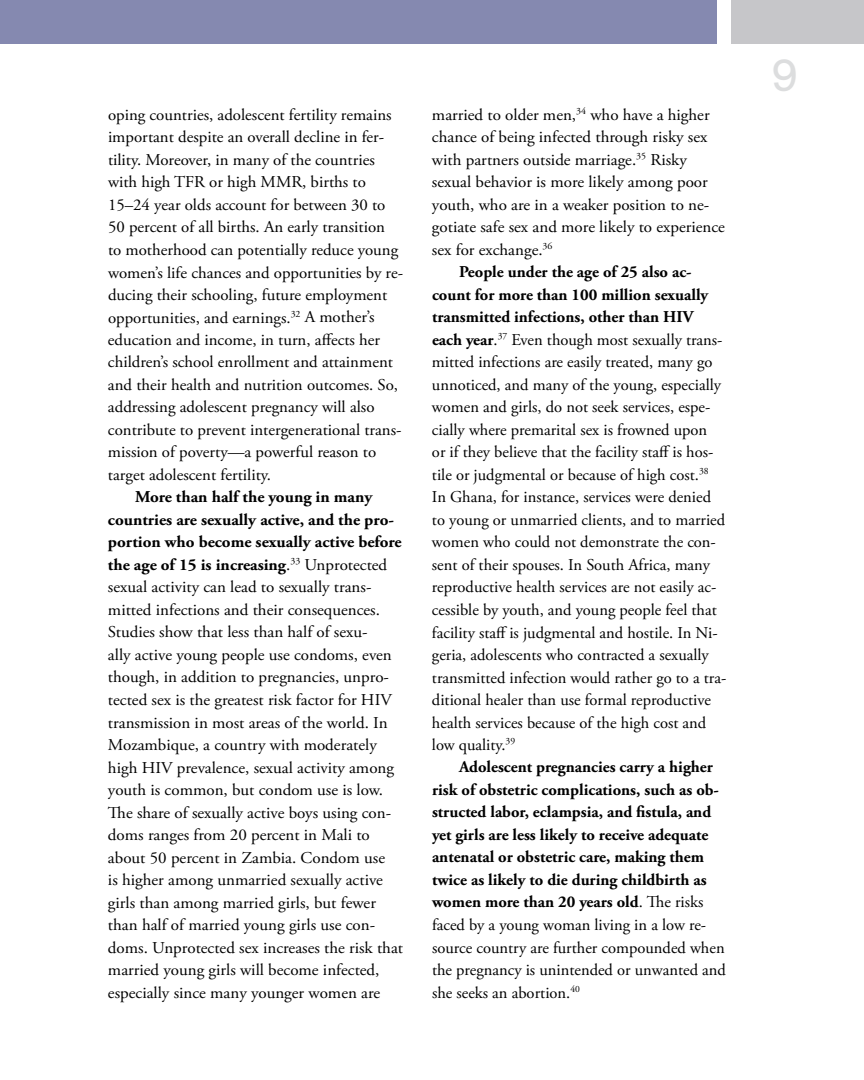
<style>
.page{position:relative;width:864px;height:1080px;background:#fff}
.page>*{position:absolute;margin:0;border:0;box-sizing:border-box;transform-origin:0 0}
.t1{font:45px "AG Schoolbook";color:#dcddde}
.t2{font:16.5px/22.5px "Adobe Garamond Pro";color:#000}
.t3{font:700 16.5px "Adobe Garamond Pro";color:#000}
.s1{font-weight:700}
.s2{font-weight:400}
</style>
<div class="page">
<div style="left:731px;top:0;width:133px;height:44px;background:#c6c6c9"></div>
<div style="left:0;top:0;width:717px;height:44px;background:#8589b0"></div>
<p class="t2" style="left:108px;top:104px;width:297px">oping countries, adolescent fertility remains important despite an overall decline in fer&shy;tility. Moreover, in many of the countries with high TFR or high MMR, births to 15–24 year olds account for between 30 to 50 percent of all births. An early transition<br>to motherhood can potentially reduce young women’s life chances and opportunities by re&shy;ducing their schooling, future employment opportunities, and earnings.<sup>32</sup> A mother’s education and income, in turn, affects her children’s school enrollment and attainment and their health and nutrition outcomes. So, addressing adolescent pregnancy will also contribute to prevent intergenerational trans&shy;mission of poverty—a powerful reason to target adolescent fertility.</p>
<p class="t2" style="left:108px;top:487px;width:297px;text-indent:27px"><span class="s1">More than half the young in many countries are sexually active, and the pro&shy;portion who become sexually active before the age of 15 is increasing</span>.<sup>33</sup> Unprotected sexual activity can lead to sexually trans&shy;mitted infections and their consequences.<br>Studies show that less than half of sexu-<br>ally active young people use condoms, even though, in addition to pregnancies, unpro&shy;tected sex is the greatest risk factor for HIV transmission in most areas of the world. In Mozambique, a country with moderately high HIV prevalence, sexual activity among youth is common, but condom use is low.<br>The share of sexually active boys using con&shy;doms ranges from 20 percent in Mali to about 50 percent in Zambia. Condom use<br>is higher among unmarried sexually active girls than among married girls, but fewer than half of married young girls use con&shy;doms. Unprotected sex increases the risk that married young girls will become infected, especially since many younger women are</p>
<p class="t2" style="left:432px;top:104px;width:279px">married to older men,<sup>34</sup> who have a higher</p>
<p class="t2" style="left:432px;top:127px;width:277px">chance of being infected through risky sex</p>
<p class="t2" style="left:432px;top:149px;width:256px">with partners outside marriage.<sup>35</sup> Risky</p>
<p class="t2" style="left:432px;top:172px;width:277px">sexual behavior is more likely among poor</p>
<p class="t2" style="left:432px;top:194px;width:279px">youth, who are in a weaker position to ne-</p>
<p class="t2" style="left:432px;top:217px;width:295px">gotiate safe sex and more likely to experience</p>
<p class="t2" style="left:432px;top:239px;width:122px">sex for exchange.<sup>36</sup></p>
<p class="t3" style="left:459px;top:263px;width:234px">People under the age of 25 also ac-</p>
<p class="t3" style="left:432px;top:285px;width:278px">count for more than 100 million sexually</p>
<p class="t3" style="left:432px;top:308px;width:263px">transmitted infections, other than HIV</p>
<p class="t2" style="left:432px;top:329px;width:292px"><span class="s1">each year</span>.<sup>37</sup> Even though most sexually trans-</p>
<p class="t2" style="left:432px;top:352px;width:282px">mitted infections are easily treated, many go</p>
<p class="t2" style="left:432px;top:374px;width:291px">unnoticed, and many of the young, especially</p>
<p class="t2" style="left:432px;top:397px;width:280px">women and girls, do not seek services, espe-</p>
<p class="t2" style="left:432px;top:419px;width:277px">cially where premarital sex is frowned upon</p>
<p class="t2" style="left:432px;top:442px;width:283px">or if they believe that the facility staff is hos-</p>
<p class="t2" style="left:432px;top:464px;width:278px">tile or judgmental or because of high cost.<sup>38</sup></p>
<p class="t2" style="left:432px;top:487px;width:281px">In Ghana, for instance, services were denied</p>
<p class="t2" style="left:432px;top:509px;width:295px">to young or unmarried clients, and to married</p>
<p class="t2" style="left:432px;top:532px;width:285px">women who could not demonstrate the con-</p>
<p class="t2" style="left:432px;top:554px;width:280px">sent of their spouses. In South Africa, many</p>
<p class="t2" style="left:432px;top:577px;width:286px">reproductive health services are not easily ac-</p>
<p class="t2" style="left:432px;top:599px;width:286px">cessible by youth, and young people feel that</p>
<p class="t2" style="left:432px;top:622px;width:287px">facility staff is judgmental and hostile. In Ni-</p>
<p class="t2" style="left:432px;top:644px;width:278px">geria, adolescents who contracted a sexually</p>
<p class="t2" style="left:432px;top:667px;width:296px">transmitted infection would rather go to a tra-</p>
<p class="t2" style="left:432px;top:689px;width:280px">ditional healer than use formal reproductive</p>
<p class="t2" style="left:432px;top:712px;width:276px">health services because of the high cost and</p>
<p class="t2" style="left:432px;top:734px;width:85px">low quality.<sup>39</sup></p>
<p class="t3" style="left:459px;top:758px;width:255px">Adolescent pregnancies carry a higher</p>
<p class="t3" style="left:432px;top:780px;width:289px">risk of obstetric complications, such as ob-</p>
<p class="t3" style="left:432px;top:803px;width:281px">structed labor, eclampsia, and fistula, and</p>
<p class="t3" style="left:432px;top:825px;width:278px">yet girls are less likely to receive adequate</p>
<p class="t3" style="left:432px;top:848px;width:274px">antenatal or obstetric care, making them</p>
<p class="t3" style="left:432px;top:870px;width:276px">twice as likely to die during childbirth as</p>
<p class="t3" style="left:432px;top:893px;width:273px">women more than 20 years old<span class="s2">. The risks</span></p>
<p class="t2" style="left:432px;top:914px;width:276px">faced by a young woman living in a low re-</p>
<p class="t2" style="left:432px;top:937px;width:294px">source country are further compounded when</p>
<p class="t2" style="left:432px;top:959px;width:295px">the pregnancy is unintended or unwanted and</p>
<p class="t2" style="left:432px;top:982px;width:150px">she seeks an abortion.<sup>40</sup></p>
<h1 class="t1" style="left:772px;top:50px;width:27px">9</h1>
</div>
